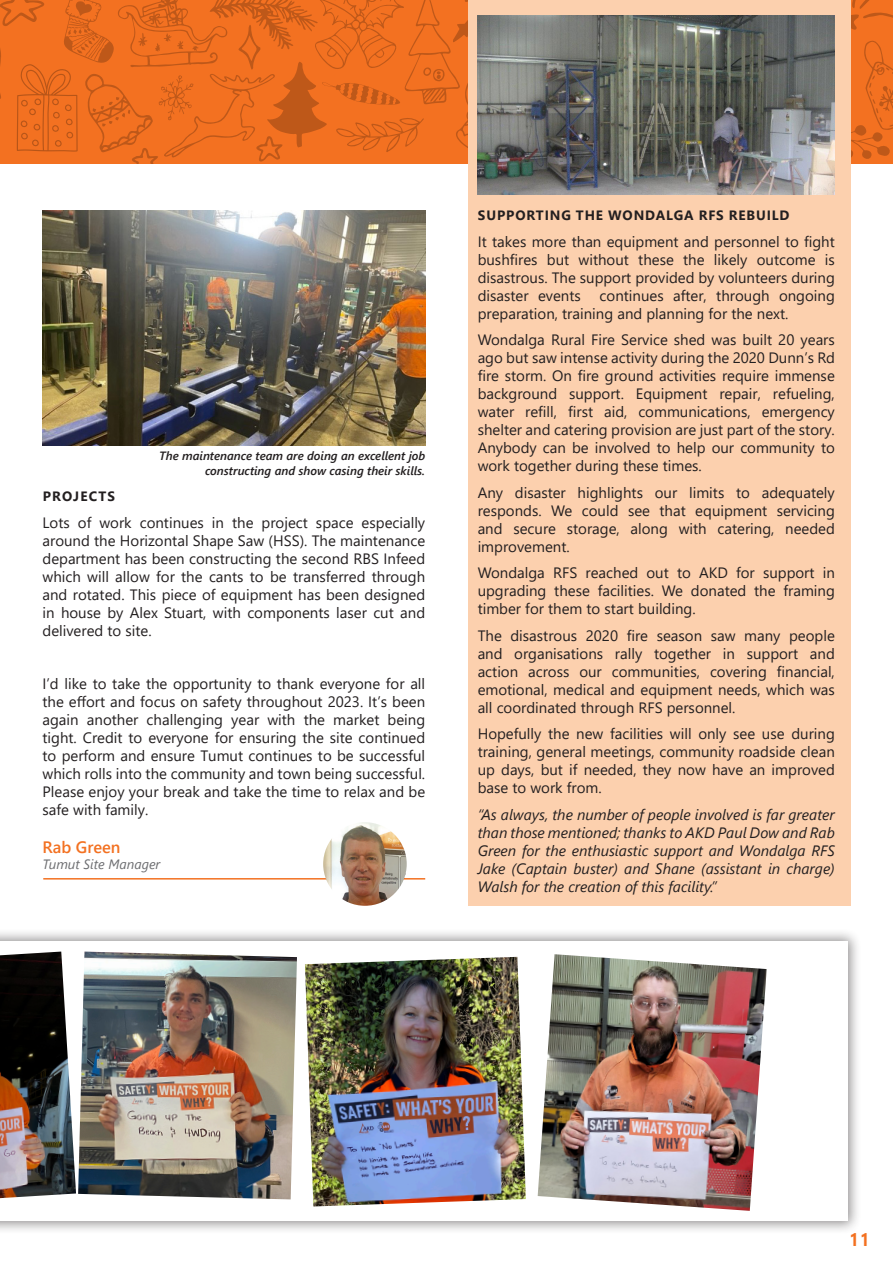
<style>
.page{position:relative;width:893px;height:1263px;background:#fff}
.page>*{position:absolute;margin:0;border:0;box-sizing:border-box;transform-origin:0 0}
.t1{font:700 18px "Segoe UI";color:#f37121;scale:.9 1}
.t2{font:600 16.5px "Segoe UI";color:#f37121}
.BODY{font:15px/18px "Segoe UI";color:#231f20;text-align:justify}
.BODY-2{font:italic 15px/18px "Segoe UI";color:#231f20;text-align:justify}
.subhead{font:700 13.5px "Segoe UI";letter-spacing:.065em;color:#231f20}
.t3{font:italic 13.5px "Segoe UI";color:#6c6d70}
.subhead-2{font:700 13.5px "Segoe UI";letter-spacing:.085em;color:#231f20}
.CAPTAIN{font:italic 600 12px/15px "Segoe UI";color:#231f20;text-align:right}
</style>
<div class="page">
<svg style="left:0;top:0;width:893px;height:164px;background:#ea6d1f"></svg>
<hr style="left:43px;top:878px;width:382px;height:1px;background:#f37121">
<img style="left:323px;top:822px;width:84px;height:84px;border-radius:42px">
<div style="left:0;top:927px;width:861px;height:307px;background:#231f20;opacity:.5"></div>
<div style="left:0;top:941px;width:848px;height:279px;background:#fff"></div>
<img style="left:78px;top:951px;width:219px;height:248px">
<img style="left:538px;top:954px;width:229px;height:257px">
<img style="left:305px;top:957px;width:221px;height:249px">
<img style="left:0;top:951px;width:76px;height:247px">
<img style="left:43px;top:210px;width:382px;height:235px">
<div style="left:468px;top:0;width:382px;height:906px;background:#fcd0ae"></div>
<img style="left:478px;top:16px;width:357px;height:178px">
<p class="CAPTAIN" style="left:159px;top:447px;width:268px">The maintenance team are doing an excellent job constructing and show casing their skills.</p>
<p class="subhead-2" style="left:43px;top:483px;width:74px">PROJECTS</p>
<p class="BODY" style="left:43px;top:512px;width:384px">Lots of work continues in the project space especially around the Horizontal Shape Saw (HSS). The maintenance department has been constructing the second RBS Infeed which will allow for the cants to be transferred through and rotated. This piece of equipment has been designed in house by Alex Stuart, with components laser cut and delivered to site.</p>
<p class="BODY" style="left:43px;top:673px;width:384px">I’d like to take the opportunity to thank everyone for all the effort and focus on safety throughout 2023. It’s been again another challenging year with the market being tight. Credit to everyone for ensuring the site continued to perform and ensure Tumut continues to be successful which rolls into the community and town being successful.<br>Please enjoy your break and take the time to relax and be safe with family.</p>
<p class="t2" style="left:43px;top:831px;width:79px">Rab Green</p>
<p class="t3" style="left:43px;top:852px;width:119px">Tumut Site Manager</p>
<p class="subhead" style="left:478px;top:203px;width:313px">SUPPORTING THE WONDALGA RFS REBUILD</p>
<p class="BODY" style="left:478px;top:231px;width:359px">It takes more than equipment and personnel to fight bushfires but without these the likely outcome is disastrous. The support provided by volunteers during disaster events</p>
<p class="BODY" style="left:478px;top:285px;width:359px;text-indent:122px">continues after, through ongoing preparation, training and planning for the next.</p>
<p class="BODY" style="left:478px;top:330px;width:359px">Wondalga Rural Fire Service shed was built 20 years ago but saw intense activity during the 2020 Dunn’s Rd fire storm. On fire ground activities require immense background support. Equipment repair, refueling, water refill, first aid, communications, emergency shelter and catering provision are just part of the story.<br>Anybody can be involved to help our community to work together during these times.</p>
<p class="BODY" style="left:478px;top:482px;width:359px">Any disaster highlights our limits to adequately responds. We could see that equipment servicing and secure storage, along with catering, needed improvement.</p>
<p class="BODY" style="left:478px;top:563px;width:359px">Wondalga RFS reached out to AKD for support in upgrading these facilities. We donated the framing timber for them to start building.</p>
<p class="BODY" style="left:478px;top:625px;width:359px">The disastrous 2020 fire season saw many people and organisations rally together in support and action across our communities, covering financial, emotional, medical and equipment needs, which was all coordinated through RFS personnel.</p>
<p class="BODY" style="left:478px;top:724px;width:359px">Hopefully the new facilities will only see use during training, general meetings, community roadside clean up days, but if needed, they now have an improved base to work from.</p>
<p class="BODY-2" style="left:478px;top:803px;width:359px">“As always, the number of people involved is far greater than those mentioned; thanks to AKD Paul Dow and Rab Green for the enthusiastic support and Wondalga RFS Jake (Captain buster) and Shane (assistant in charge)<br>Walsh for the creation of this facility.”</p>
<p class="t1" style="left:849px;top:1222px;width:24px">11</p>
</div>
